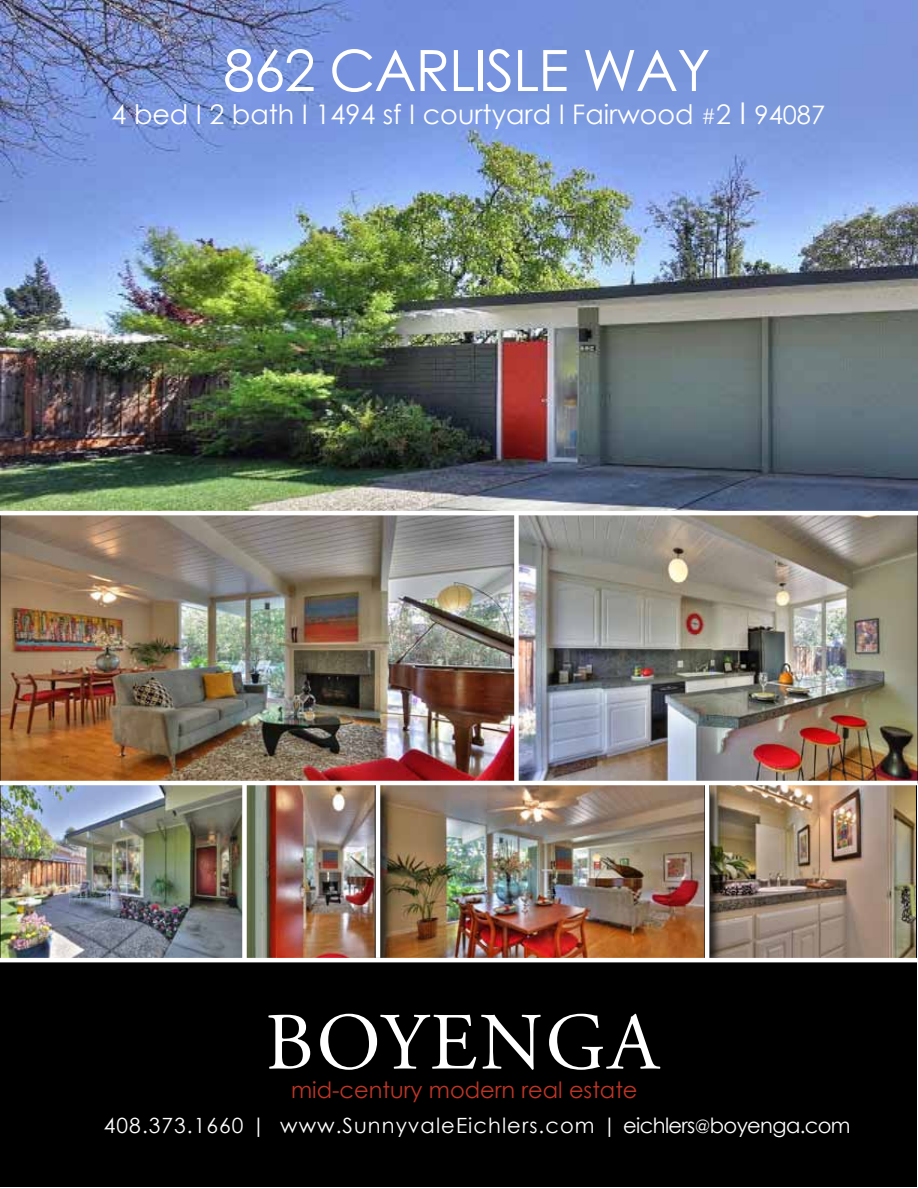
<style>
.page{position:relative;width:918px;height:1188px;background:#fff}
.page>*{position:absolute;margin:0;border:0;box-sizing:border-box;transform-origin:0 0}
.t1{font:81px "Adobe Garamond Pro";letter-spacing:.03em;color:#fff}
.t2{font:57px "Century Gothic";letter-spacing:-.02em;color:#fff}
.t3{font:27px "Century Gothic";color:#fff}
.t4{font:22.5px "Century Gothic";color:#bd3527}
.t5{font:21px "Century Gothic";letter-spacing:.05em;color:#fff}
.s1{font-size:21px}
.s2{font-size:30px}
.s3{font-size:25.5px}
.s4{font-size:18px}
</style>
<div class="page">
<div style="left:0;top:0;width:916px;height:1186px;background:#000"></div>
<img style="left:0;top:0;width:918px;height:511px">
<img style="left:2px;top:515px;width:512px;height:266px">
<img style="left:724px;top:785px;width:190px;height:172px">
<img style="left:519px;top:515px;width:397px;height:266px">
<hr style="left:0;top:511px;width:918px;height:4px;background:#fff">
<div style="left:378px;top:785px;width:346px;height:192px;background:#000;opacity:.75"></div>
<img style="left:394px;top:785px;width:309px;height:172px">
<img style="left:2px;top:785px;width:240px;height:172px">
<div style="left:247px;top:785px;width:147px;height:192px;background:#000;opacity:.75"></div>
<img style="left:247px;top:785px;width:126px;height:172px">
<hr style="left:0;top:958px;width:918px;height:4px;background:#fff">
<div style="left:242px;top:784px;width:5px;height:175px;background:#fff"></div>
<hr style="left:376px;top:784px;width:4px;height:174px;background:#fff">
<div style="left:514px;top:515px;width:5px;height:267px;background:#fff"></div>
<hr style="left:705px;top:784px;width:4px;height:175px;background:#fff">
<hr style="left:0;top:781px;width:918px;height:4px;background:#fff">
<h2 class="t2" style="left:223px;top:31px;width:489px">862 CARLISLE WAY</h2>
<p class="t3" style="left:112px;top:96px;width:715px">4 bed I 2 bath I 1494 sf I courtyard I Fairwood <span class="s1">#</span>2 <span class="s2">I</span> <span class="s3">94087</span></p>
<h1 class="t1" style="left:265px;top:994px;width:395px">BOYENGA</h1>
<p class="t4" style="left:291px;top:1074px;width:348px">mid-century modern real estate</p>
<p class="t5" style="left:104px;top:1111px;width:748px">408.373.1660 | www.SunnyvaleEichlers.com | eichlers<span class="s4">@</span>boyenga.com</p>
</div>
